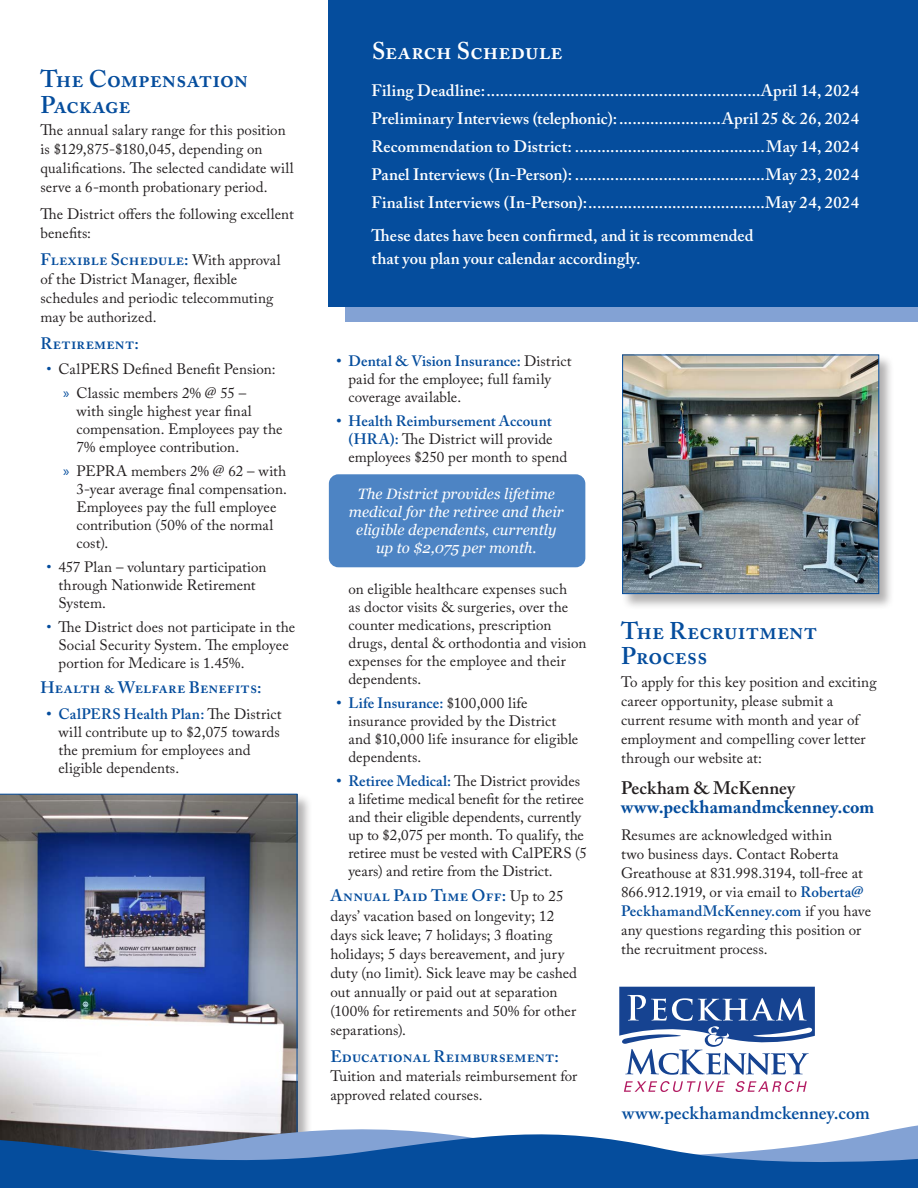
<style>
.page{position:relative;width:918px;height:1188px;background:#fff}
.page>*{position:absolute;margin:0;border:0;box-sizing:border-box;transform-origin:0 0}
.Subhead_1{font:600 24px/25.5px "Adobe Caslon Pro";color:#054d9d}
.Subhead_1-2{font:600 24px "Adobe Caslon Pro";letter-spacing:.005em;color:#fff}
.Contact_info{font:700 18px "Adobe Caslon Pro";letter-spacing:.005em;color:#054d9d}
.Contact_info-2{font:600 18px "Adobe Caslon Pro";color:#054d9d}
.Contact_info-3{font:600 18px "Adobe Caslon Pro";color:#231f20}
.Search_text{font:600 16.5px/22.5px "Adobe Caslon Pro";letter-spacing:.01em;color:#fff}
.Benefits{font:600 16.5px "Adobe Caslon Pro";letter-spacing:.015em;color:#054d9d}
.Body{font:15px/18px "Adobe Caslon Pro";letter-spacing:.005em;color:#231f20}
.Benefits-2{font:15px/19.2px "Adobe Caslon Pro";letter-spacing:.005em;color:#231f20}
.Body-2{font:italic 15px/18px "Georgia";color:#fff;text-align:center}
.s1{font-weight:400;font-size:15px;color:#231f20}
.s2{color:#054d9d}
.s3{font-family:"Myriad Pro";color:#054d9d}
.s4{font-weight:600;color:#054d9d}
</style>
<div class="page">
<div style="left:0;top:793px;width:313px;height:375px;background:#231f20;opacity:.35"></div>
<img style="left:0;top:794px;width:297px;height:314px">
<svg style="left:619px;top:987px;width:196px;height:88px"></svg>
<svg style="left:624px;top:1081px;width:101px;height:11px"></svg>
<svg style="left:735px;top:1081px;width:72px;height:11px"></svg>
<div style="left:346px;top:110px;width:572px;height:212px;background:#83a2d4"></div>
<div style="left:328px;top:0;width:590px;height:307px;background:#054d9d"></div>
<svg style="left:0;top:1108px;width:313px;height:17px"></svg>
<svg style="left:0;top:1125px;width:917px;height:63px;fill:#054d9d"></svg>
<div style="left:621px;top:354px;width:274px;height:256px;background:#231f20;opacity:.35"></div>
<img style="left:624px;top:357px;width:253px;height:235px">
<div style="left:622px;top:355px;width:257px;height:239px;border:1px solid #054d9d"></div>
<svg style="left:917px;top:1125px;width:1px;height:63px"></svg>
<div style="left:329px;top:474px;width:256px;height:93px;background:#4d84c4;border-radius:9px"></div>
<p class="Subhead_1" style="left:40px;top:66px;width:209px">The Compensation<br>Package</p>
<p class="Body" style="left:40px;top:120px;width:255px;line-height:19.2px">The annual salary range for this position is $129,875-$180,045, depending on qualifications. The selected candidate will serve a 6-month probationary period.</p>
<p class="Body" style="left:40px;top:204px;width:255px;line-height:19.2px">The District offers the following excellent benefits:</p>
<p class="Benefits" style="left:40px;top:249px;width:242px">Flexible Schedule: <span class="s1">With approval</span></p>
<p class="Benefits-2" style="left:40px;top:269px;width:235px">of the District Manager, flexible schedules and periodic telecommuting may be authorized.</p>
<p class="Benefits" style="left:40px;top:333px;width:100px">Retirement:</p>
<p class="Body" style="left:46px;top:360px;width:231px"><span class="s2">•</span> CalPERS Defined Benefit Pension:</p>
<p class="Body" style="left:76px;top:384px;width:207px;text-indent:-14px"><span class="s3">»</span> Classic members 2% @ 55 –<br>with single highest year final compensation. Employees pay the<br>7% employee contribution.</p>
<p class="Body" style="left:76px;top:462px;width:212px;text-indent:-14px"><span class="s3">»</span> PEPRA members 2% @ 62 – with<br>3-year average final compensation.<br>Employees pay the full employee contribution (50% of the normal cost).</p>
<p class="Body" style="left:58px;top:558px;width:210px;text-indent:-12px"><span class="s2">•</span> 457 Plan – voluntary participation through Nationwide Retirement<br>System.</p>
<p class="Body" style="left:58px;top:618px;width:238px;text-indent:-12px"><span class="s2">•</span> The District does not participate in the<br>Social Security System. The employee portion for Medicare is 1.45%.</p>
<p class="Benefits" style="left:40px;top:678px;width:223px">Health &amp; Welfare Benefits:</p>
<p class="Body" style="left:58px;top:705px;width:225px;text-indent:-12px"><span class="s4">• CalPERS Health Plan:</span> The District will contribute up to $2,075 towards the premium for employees and eligible dependents.</p>
<p class="Subhead_1-2" style="left:372px;top:36px;width:192px">Search Schedule</p>
<p class="Search_text" style="left:372px;top:79px;width:489px">Filing Deadline:..............................................................April 14, 2024</p>
<p class="Search_text" style="left:372px;top:107px;width:489px">Preliminary Interviews (telephonic):.......................April 25 &amp; 26, 2024</p>
<p class="Search_text" style="left:372px;top:135px;width:489px">Recommendation to District: ...........................................May 14, 2024</p>
<p class="Search_text" style="left:372px;top:163px;width:489px">Panel Interviews (In-Person): ...........................................May 23, 2024</p>
<p class="Search_text" style="left:372px;top:191px;width:489px">Finalist Interviews (In-Person):........................................May 24, 2024</p>
<p class="Search_text" style="left:372px;top:224px;width:384px">These dates have been confirmed, and it is recommended that you plan your calendar accordingly.</p>
<p class="Body" style="left:348px;top:351px;width:225px;text-indent:-12px"><span class="s4">• Dental &amp; Vision Insurance:</span> District paid for the employee; full family coverage available.</p>
<p class="Body" style="left:348px;top:411px;width:220px;text-indent:-12px"><span class="s4">• Health Reimbursement Account (HRA):</span> The District will provide employees $250 per month to spend</p>
<p class="Body-2" style="left:349px;top:485px;width:216px">The District provides lifetime medical for the retiree and their eligible dependents, currently up to $2,075 per month.</p>
<p class="Body" style="left:348px;top:580px;width:240px">on eligible healthcare expenses such<br>as doctor visits &amp; surgeries, over the counter medications, prescription drugs, dental &amp; orthodontia and vision expenses for the employee and their dependents.</p>
<p class="Body" style="left:348px;top:694px;width:231px;text-indent:-12px"><span class="s4">• Life Insurance:</span> $100,000 life insurance provided by the District and $10,000 life insurance for eligible dependents.</p>
<p class="Body" style="left:348px;top:772px;width:240px;text-indent:-12px"><span class="s4">• Retiree Medical:</span> The District provides a lifetime medical benefit for the retiree and their eligible dependents, currently up to $2,075 per month. To qualify, the retiree must be vested with CalPERS (5 years) and retire from the District.</p>
<p class="Benefits" style="left:330px;top:886px;width:235px">Annual Paid Time Off: <span class="s1">Up to 25</span></p>
<p class="Benefits-2" style="left:330px;top:906px;width:248px">days’ vacation based on longevity; 12 days sick leave; 7 holidays; 3 floating holidays; 5 days bereavement, and jury duty (no limit). Sick leave may be cashed out annually or paid out at separation (100% for retirements and 50% for other separations).</p>
<p class="Benefits" style="left:330px;top:1047px;width:230px">Educational Reimbursement:</p>
<p class="Benefits-2" style="left:330px;top:1066px;width:248px">Tuition and materials reimbursement for approved related courses.</p>
<p class="Subhead_1" style="left:621px;top:618px;width:198px">The Recruitment<br>Process</p>
<p class="Body" style="left:621px;top:672px;width:257px;line-height:19.2px">To apply for this key position and exciting career opportunity, please submit a current resume with month and year of employment and compelling cover letter through our website at:</p>
<p class="Contact_info-3" style="left:621px;top:777px;width:176px">Peckham &amp; McKenney</p>
<p class="Contact_info" style="left:621px;top:796px;width:255px">www.peckhamandmckenney.com</p>
<p class="Body" style="left:621px;top:825px;width:252px;line-height:19.2px">Resumes are acknowledged within<br>two business days. Contact Roberta Greathouse at 831.998.3194, toll-free at 866.912.1919, or via email to <span class="s4">Roberta@ PeckhamandMcKenney.com</span> if you have any questions regarding this position or the recruitment process.</p>
<p class="Contact_info-2" style="left:622px;top:1103px;width:249px">www.peckhamandmckenney.com</p>
</div>
